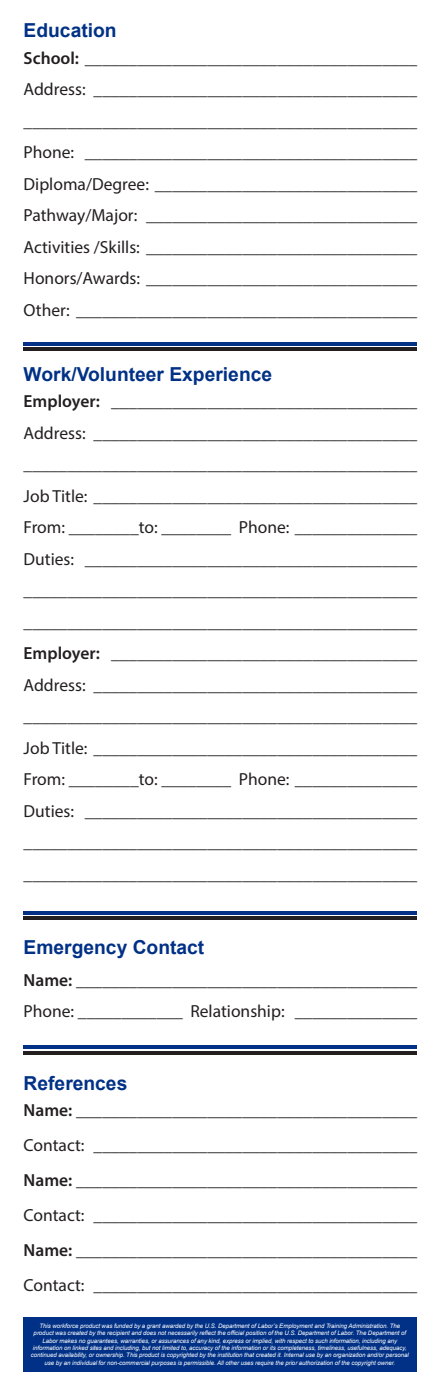
<style>
.page{position:relative;width:441px;height:1386px;background:#fff}
.page>*{position:absolute;margin:0;border:0;box-sizing:border-box;transform-origin:0 0}
.t1{font:700 19.25px "Arial";color:#003186}
.t2{font:17.5px "Myriad Pro";color:#231f20}
.t3{font:600 17.5px "Myriad Pro";color:#231f20}
.t4{font:italic 6.12px/7.4px "Arial";letter-spacing:-.01em;color:#fff;text-align:center}
.s1{font-weight:600}
</style>
<div class="page">
<div style="left:24px;top:1317px;width:393px;height:54px;background:#003186"></div>
<hr style="left:24px;top:347px;width:393px;height:4px;background:#231f20">
<hr style="left:24px;top:342px;width:393px;height:4px;background:#003186">
<hr style="left:24px;top:1051px;width:393px;height:4px;background:#231f20">
<hr style="left:24px;top:1045px;width:393px;height:4px;background:#003186">
<hr style="left:24px;top:916px;width:393px;height:4px;background:#231f20">
<hr style="left:24px;top:911px;width:393px;height:3px;background:#003186">
<p class="t1" style="left:24px;top:17px;width:95px">Education</p>
<p class="t2" style="left:24px;top:47px;width:395px"><span class="s1">School:</span> ______________________________________</p>
<p class="t2" style="left:24px;top:78px;width:395px">Address: _____________________________________</p>
<p class="t2" style="left:24px;top:110px;width:395px">_____________________________________________</p>
<p class="t2" style="left:24px;top:141px;width:395px">Phone: ______________________________________</p>
<p class="t2" style="left:24px;top:173px;width:395px">Diploma/Degree: ______________________________</p>
<p class="t2" style="left:24px;top:204px;width:395px">Pathway/Major: _______________________________</p>
<p class="t2" style="left:24px;top:236px;width:395px">Activities /Skills: _______________________________</p>
<p class="t2" style="left:24px;top:267px;width:395px">Honors/Awards: _______________________________</p>
<p class="t2" style="left:24px;top:299px;width:395px">Other: _______________________________________</p>
<p class="t1" style="left:24px;top:360px;width:250px">Work/Volunteer Experience</p>
<p class="t3" style="left:24px;top:390px;width:395px">Employer: ___________________________________</p>
<p class="t2" style="left:24px;top:422px;width:395px">Address: _____________________________________</p>
<p class="t2" style="left:24px;top:453px;width:395px">_____________________________________________</p>
<p class="t2" style="left:24px;top:485px;width:395px">Job Title: _____________________________________</p>
<p class="t2" style="left:24px;top:516px;width:395px">From: ________to: ________ Phone: ______________</p>
<p class="t2" style="left:24px;top:548px;width:395px">Duties: ______________________________________</p>
<p class="t2" style="left:24px;top:579px;width:395px">_____________________________________________</p>
<p class="t2" style="left:24px;top:611px;width:395px">_____________________________________________</p>
<p class="t3" style="left:24px;top:642px;width:395px">Employer: ___________________________________</p>
<p class="t2" style="left:24px;top:674px;width:395px">Address: _____________________________________</p>
<p class="t2" style="left:24px;top:705px;width:395px">_____________________________________________</p>
<p class="t2" style="left:24px;top:737px;width:395px">Job Title: _____________________________________</p>
<p class="t2" style="left:24px;top:768px;width:395px">From: ________to: ________ Phone: ______________</p>
<p class="t2" style="left:24px;top:800px;width:395px">Duties: ______________________________________</p>
<p class="t2" style="left:24px;top:831px;width:395px">_____________________________________________</p>
<p class="t2" style="left:24px;top:863px;width:395px">_____________________________________________</p>
<p class="t1" style="left:24px;top:934px;width:182px">Emergency Contact</p>
<p class="t2" style="left:24px;top:969px;width:395px"><span class="s1">Name:</span> _______________________________________</p>
<p class="t2" style="left:24px;top:1000px;width:395px">Phone: ____________ Relationship: ______________</p>
<p class="t1" style="left:24px;top:1070px;width:105px">References</p>
<p class="t2" style="left:24px;top:1100px;width:395px"><span class="s1">Name:</span> _______________________________________</p>
<p class="t2" style="left:24px;top:1135px;width:395px">Contact: _____________________________________</p>
<p class="t2" style="left:24px;top:1170px;width:395px"><span class="s1">Name:</span> _______________________________________</p>
<p class="t2" style="left:24px;top:1205px;width:395px">Contact: _____________________________________</p>
<p class="t2" style="left:24px;top:1240px;width:395px"><span class="s1">Name:</span> _______________________________________</p>
<p class="t2" style="left:24px;top:1275px;width:395px">Contact: _____________________________________</p>
<p class="t4" style="left:31px;top:1322px;width:380px">This workforce product was funded by a grant awarded by the U.S. Department of Labor’s Employment and Training Administration. The product was created by the recipient and does not necessarily reflect the official position of the U.S. Department of Labor. The Department of Labor makes no guarantees, warranties, or assurances of any kind, express or implied, with respect to such information, including any information on linked sites and including, but not limited to, accuracy of the information or its completeness, timeliness, usefulness, adequacy, continued availability, or ownership. This product is copyrighted by the institution that created it. Internal use by an organization and/or personal use by an individual for non-commercial purposes is permissible. All other uses require the prior authorization of the copyright owner.</p>
</div>
